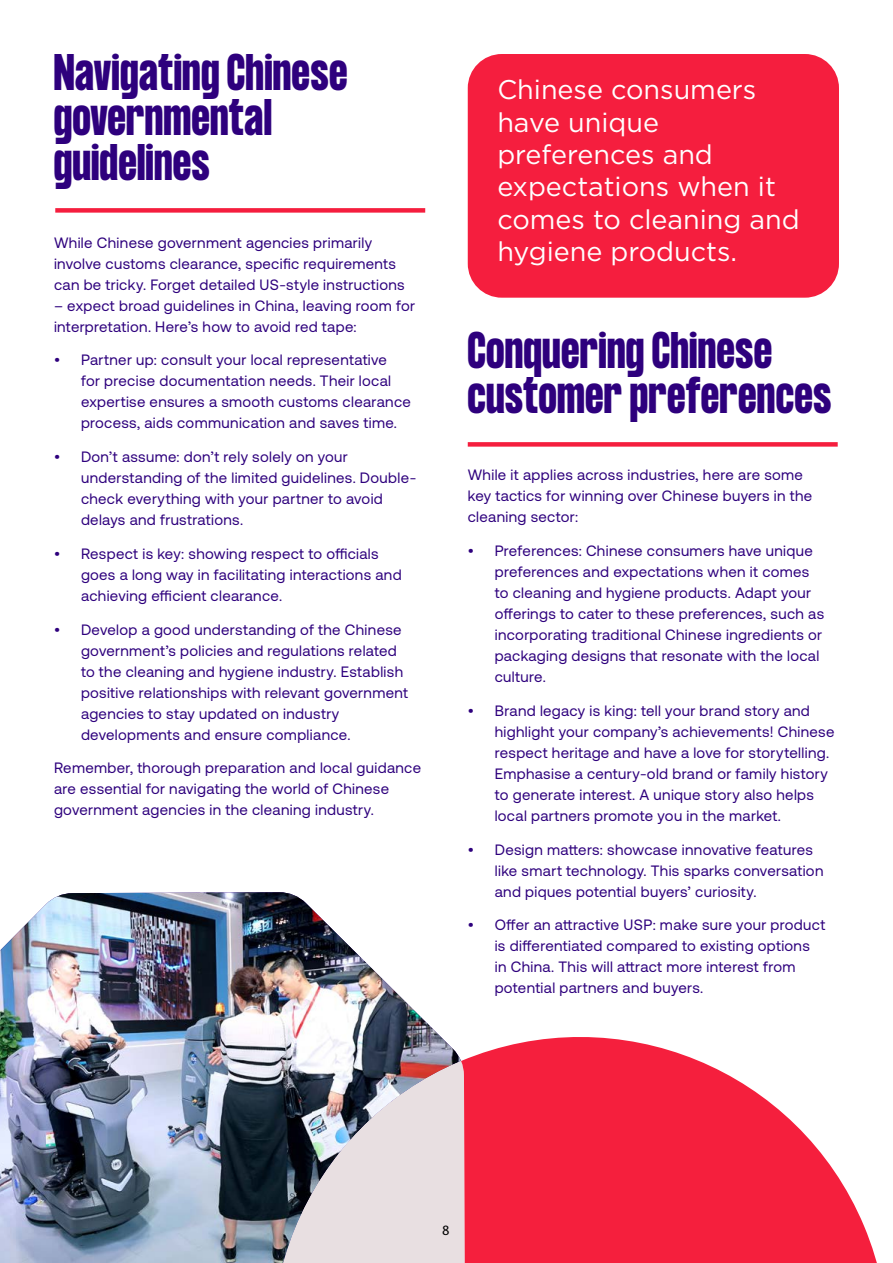
<style>
.page{position:relative;width:893px;height:1263px;background:#fff}
.page>*{position:absolute;margin:0;border:0;box-sizing:border-box;transform-origin:0 0}
.t1{font:700 45px/45px "Formula Condensed";letter-spacing:.02em;color:#2e007d}
.t2{font:27px/32.4px "Gotham";color:#fff}
.t3{font:15px/21px "Aeonik";letter-spacing:.025em;color:#2e007d}
.t4{font:13.5px "FS Albert Pro";color:#000}
</style>
<div class="page">
<img style="left:0;top:892px;width:399px;height:371px">
<svg style="left:230px;top:1061px;width:66px;height:202px"></svg>
<svg style="left:296px;top:995px;width:581px;height:268px"></svg>
<div style="left:468px;top:54px;width:371px;height:244px;background:#f51e3e;border-radius:34px"></div>
<div style="left:468px;top:442px;width:370px;height:5px;background:#f51e3e"></div>
<div style="left:55px;top:208px;width:370px;height:5px;background:#f51e3e"></div>
<h1 class="t1" style="left:54px;top:52px;width:295px">Navigating Chinese governmental guidelines</h1>
<p class="t3" style="left:54px;top:232px;width:352px">While Chinese government agencies primarily involve customs clearance, specific requirements can be tricky. Forget detailed US-style instructions</p>
<p class="t3" style="left:54px;top:295px;width:363px">– expect broad guidelines in China, leaving room for interpretation. Here’s how to avoid red tape:</p>
<p class="t3" style="left:81px;top:350px;width:331px;text-indent:-27px">• Partner up: consult your local representative<br>for precise documentation needs. Their local expertise ensures a smooth customs clearance process, aids communication and saves time.</p>
<p class="t3" style="left:81px;top:446px;width:337px;text-indent:-27px">• Don’t assume: don’t rely solely on your understanding of the limited guidelines. Double&shy;check everything with your partner to avoid delays and frustrations.</p>
<p class="t3" style="left:81px;top:543px;width:322px;text-indent:-27px">• Respect is key: showing respect to officials goes a long way in facilitating interactions and achieving efficient clearance.</p>
<p class="t3" style="left:81px;top:619px;width:329px;text-indent:-27px">• Develop a good understanding of the Chinese government’s policies and regulations related to the cleaning and hygiene industry. Establish positive relationships with relevant government agencies to stay updated on industry developments and ensure compliance.</p>
<p class="t3" style="left:54px;top:758px;width:369px">Remember, thorough preparation and local guidance are essential for navigating the world of Chinese government agencies in the cleaning industry.</p>
<h2 class="t2" style="left:497px;top:73px;width:304px">Chinese consumers have unique preferences and expectations when it comes to cleaning and hygiene products.</h2>
<h1 class="t1" style="left:468px;top:330px;width:365px">Conquering Chinese customer preferences</h1>
<p class="t3" style="left:468px;top:464px;width:346px">While it applies across industries, here are some key tactics for winning over Chinese buyers in the cleaning sector:</p>
<p class="t3" style="left:495px;top:540px;width:331px;text-indent:-27px">• Preferences: Chinese consumers have unique preferences and expectations when it comes to cleaning and hygiene products. Adapt your offerings to cater to these preferences, such as incorporating traditional Chinese ingredients or packaging designs that resonate with the local culture.</p>
<p class="t3" style="left:495px;top:700px;width:341px;text-indent:-27px">• Brand legacy is king: tell your brand story and highlight your company’s achievements! Chinese respect heritage and have a love for storytelling.<br>Emphasise a century-old brand or family history to generate interest. A unique story also helps local partners promote you in the market.</p>
<p class="t3" style="left:495px;top:839px;width:330px;text-indent:-27px">• Design matters: showcase innovative features like smart technology. This sparks conversation and piques potential buyers’ curiosity.</p>
<p class="t3" style="left:495px;top:914px;width:332px;text-indent:-27px">• Offer an attractive USP: make sure your product is differentiated compared to existing options<br>in China. This will attract more interest from potential partners and buyers.</p>
<p class="t4" style="left:442px;top:1221px;width:9px">8</p>
</div>
